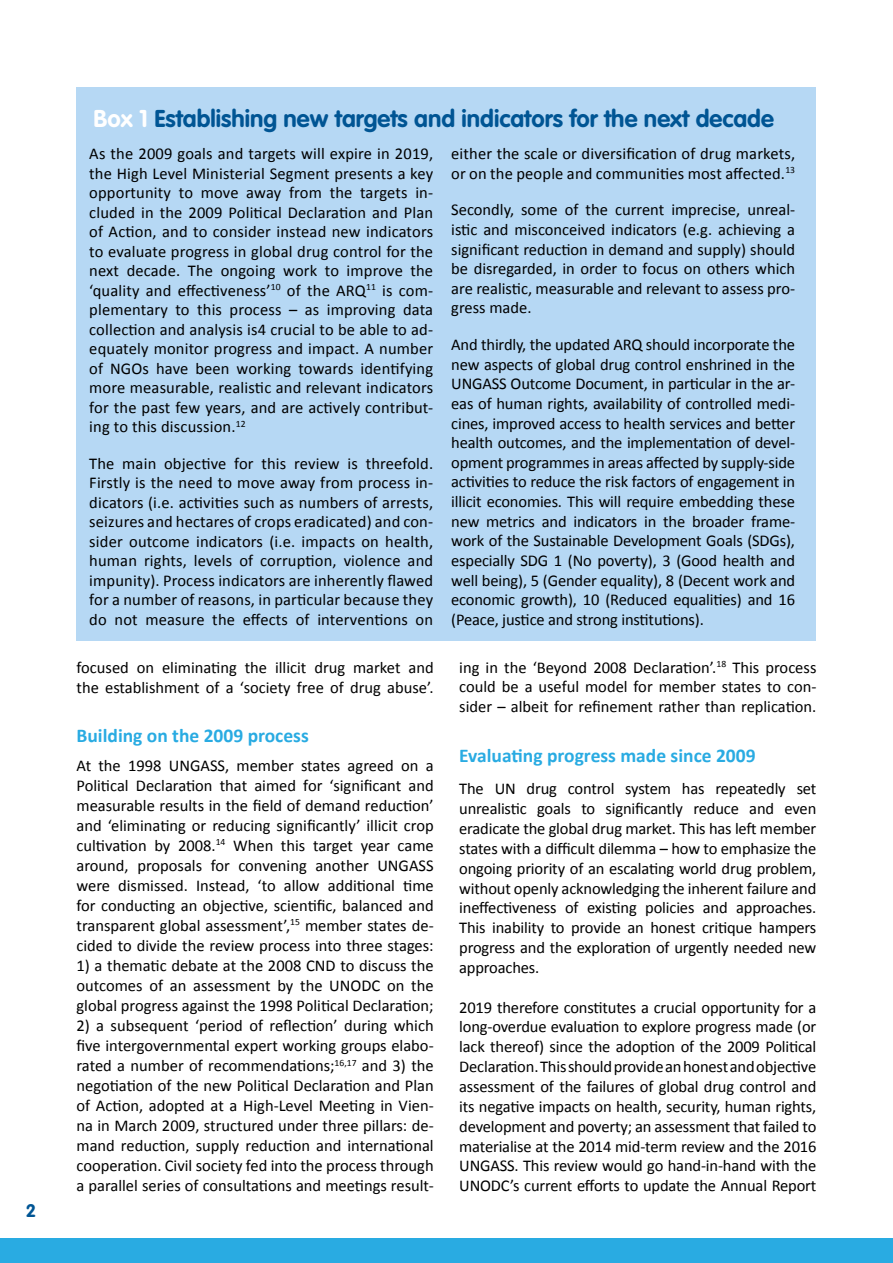
<style>
.page{position:relative;width:893px;height:1263px;background:#fff}
.page>*{position:absolute;margin:0;border:0;box-sizing:border-box;transform-origin:0 0}
.t1{font:700 24px "VAG Rounded LT Pro";color:#005594}
.t2{font:700 19.5px "Calibri";color:#29abe2}
.t3{font:700 18px "VAG Rounded LT Pro";color:#005594}
.t4{font:16.5px/19.5px "Calibri";color:#000;text-align:justify}
.s1{color:#fff}
</style>
<div class="page">
<div style="left:0;top:1238px;width:893px;height:25px;background:#29abe2"></div>
<div style="left:77px;top:87px;width:739px;height:554px;background:#b6d8f4"></div>
<p class="t3" style="left:26px;top:1199px;width:12px">2</p>
<h1 class="t1" style="left:94px;top:104px;width:682px"><span class="s1">Box 1</span> Establishing new targets and indicators for the next decade</h1>
<p class="t4" style="left:89px;top:144px;width:345px">As the 2009 goals and targets will expire in 2019, the High Level Ministerial Segment presents a key opportunity to move away from the targets in&shy;cluded in the 2009 Political Declaration and Plan of Action, and to consider instead new indicators to evaluate progress in global drug control for the next decade. The ongoing work to improve the ‘quality and effectiveness’<sup>10</sup> of the ARQ<sup>11</sup> is com&shy;plementary to this process – as improving data collection and analysis is4 crucial to be able to ad&shy;equately monitor progress and impact. A number of NGOs have been working towards identifying more measurable, realistic and relevant indicators for the past few years, and are actively contribut&shy;ing to this discussion.<sup>12</sup></p>
<p class="t4" style="left:89px;top:454px;width:345px">The main objective for this review is threefold.<br>Firstly is the need to move away from process in&shy;dicators (i.e. activities such as numbers of arrests, seizures and hectares of crops eradicated) and con&shy;sider outcome indicators (i.e. impacts on health, human rights, levels of corruption, violence and impunity). Process indicators are inherently flawed for a number of reasons, in particular because they do not measure the effects of interventions on</p>
<p class="t4" style="left:451px;top:144px;width:345px">either the scale or diversification of drug markets, or on the people and communities most affected.<sup>13</sup></p>
<p class="t4" style="left:451px;top:200px;width:345px">Secondly, some of the current imprecise, unreal&shy;istic and misconceived indicators (e.g. achieving a significant reduction in demand and supply) should be disregarded, in order to focus on others which are realistic, measurable and relevant to assess pro&shy;gress made.</p>
<p class="t4" style="left:451px;top:335px;width:345px">And thirdly, the updated ARQ should incorporate the new aspects of global drug control enshrined in the UNGASS Outcome Document, in particular in the ar&shy;eas of human rights, availability of controlled medi&shy;cines, improved access to health services and better health outcomes, and the implementation of devel&shy;opment programmes in areas affected by supply-side activities to reduce the risk factors of engagement in illicit economies. This will require embedding these new metrics and indicators in the broader frame&shy;work of the Sustainable Development Goals (SDGs), especially SDG 1 (No poverty), 3 (Good health and well being), 5 (Gender equality), 8 (Decent work and economic growth), 10 (Reduced equalities) and 16 (Peace, justice and strong institutions).</p>
<p class="t4" style="left:77px;top:657px;width:359px;line-height:20px">focused on eliminating the illicit drug market and the establishment of a ‘society free of drug abuse’.</p>
<p class="t2" style="left:77px;top:723px;width:234px">Building on the 2009 process</p>
<p class="t4" style="left:77px;top:755px;width:359px;line-height:20px">At the 1998 UNGASS, member states agreed on a Political Declaration that aimed for ‘significant and measurable results in the field of demand reduction’ and ‘eliminating or reducing significantly’ illicit crop cultivation by 2008.<sup>14</sup> When this target year came around, proposals for convening another UNGASS were dismissed. Instead, ‘to allow additional time for conducting an objective, scientific, balanced and transparent global assessment’,<sup>15</sup> member states de&shy;cided to divide the review process into three stages:</p>
<p class="t4" style="left:77px;top:955px;width:359px;line-height:20px">1) a thematic debate at the 2008 CND to discuss the outcomes of an assessment by the UNODC on the global progress against the 1998 Political Declaration;</p>
<p class="t4" style="left:77px;top:1016px;width:359px;line-height:20px">2) a subsequent ‘period of reflection’ during which five intergovernmental expert working groups elabo&shy;rated a number of recommendations;<sup>16,17</sup> and 3) the negotiation of the new Political Declaration and Plan of Action, adopted at a High-Level Meeting in Vien&shy;na in March 2009, structured under three pillars: de&shy;mand reduction, supply reduction and international cooperation. Civil society fed into the process through a parallel series of consultations and meetings result-</p>
<p class="t4" style="left:459px;top:657px;width:359px">ing in the ‘Beyond 2008 Declaration’.<sup>18</sup> This process could be a useful model for member states to con&shy;sider – albeit for refinement rather than replication.</p>
<p class="t2" style="left:459px;top:743px;width:298px">Evaluating progress made since 2009</p>
<p class="t4" style="left:459px;top:779px;width:359px">The UN drug control system has repeatedly set unrealistic goals to significantly reduce and even eradicate the global drug market. This has left member states with a difficult dilemma – how to emphasize the ongoing priority of an escalating world drug problem, without openly acknowledging the inherent failure and ineffectiveness of existing policies and approaches.<br>This inability to provide an honest critique hampers progress and the exploration of urgently needed new approaches.</p>
<p class="t4" style="left:459px;top:997px;width:359px">2019 therefore constitutes a crucial opportunity for a long-overdue evaluation to explore progress made (or lack thereof) since the adoption of the 2009 Political Declaration. This should provide an honest and objective assessment of the failures of global drug control and its negative impacts on health, security, human rights, development and poverty; an assessment that failed to materialise at the 2014 mid-term review and the 2016<br>UNGASS. This review would go hand-in-hand with the UNODC’s current efforts to update the Annual Report</p>
</div>
